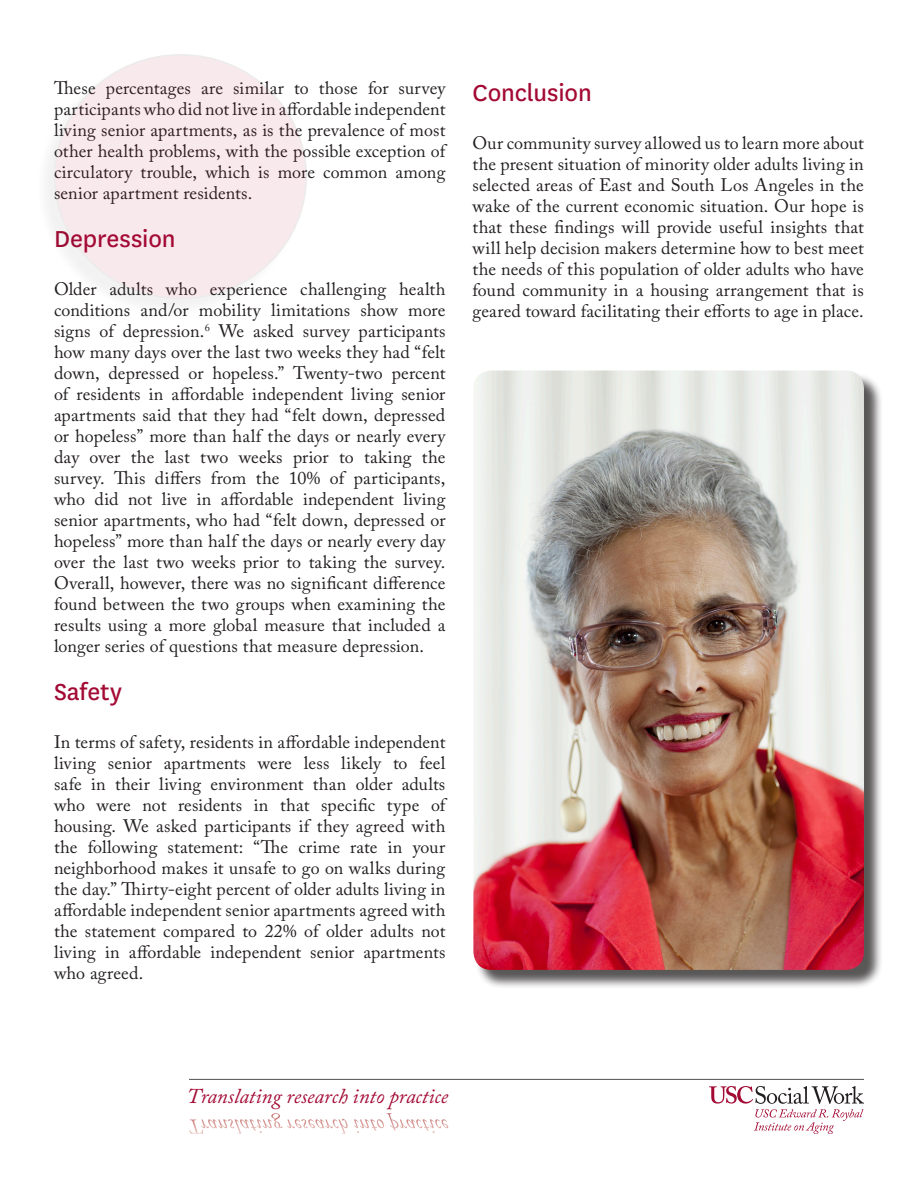
<style>
.page{position:relative;width:918px;height:1188px;background:#fff}
.page>*{position:absolute;margin:0;border:0;box-sizing:border-box;transform-origin:0 0}
.t1{font:27px "National";letter-spacing:-.005em;color:#a30a34}
.t2{font:italic 21px "Adobe Caslon Pro";color:#a30a34}
.t3{font:18px/21px "Adobe Caslon Pro";letter-spacing:.005em;color:#231f20;text-align:justify}
</style>
<div class="page">
<hr style="left:189px;top:1079px;width:675px;height:1px;background:#636366">
<div style="left:35px;top:56px;width:270px;height:262px;background:#231f20;opacity:.66"></div>
<div style="left:55px;top:55px;width:251px;height:243px;background:#f8e9ed;border-radius:50%"></div>
<svg style="left:271px;top:1113px;width:177px;height:21px"></svg>
<svg style="left:709px;top:1086px;width:155px;height:48px"></svg>
<div style="left:475px;top:372px;width:408px;height:617px;background:#231f20;opacity:.75"></div>
<img style="left:473px;top:370px;width:391px;height:600px">
<p class="t3" style="left:54px;top:78px;width:393px">These percentages are similar to those for survey participants who did not live in affordable independent living senior apartments, as is the prevalence of most other health problems, with the possible exception of circulatory trouble, which is more common among senior apartment residents.</p>
<h1 class="t1" style="left:54px;top:221px;width:123px">Depression</h1>
<p class="t3" style="left:54px;top:279px;width:393px">Older adults who experience challenging health conditions and/or mobility limitations show more signs of depression.<sup>6</sup> We asked survey participants how many days over the last two weeks they had “felt down, depressed or hopeless.” Twenty-two percent of residents in affordable independent living senior apartments said that they had “felt down, depressed or hopeless” more than half the days or nearly every day over the last two weeks prior to taking the survey. This differs from the 10% of participants, who did not live in affordable independent living senior apartments, who had “felt down, depressed or hopeless” more than half the days or nearly every day over the last two weeks prior to taking the survey.<br>Overall, however, there was no significant difference found between the two groups when examining the results using a more global measure that included a longer series of questions that measure depression.</p>
<h1 class="t1" style="left:54px;top:674px;width:69px">Safety</h1>
<p class="t3" style="left:54px;top:732px;width:393px">In terms of safety, residents in affordable independent living senior apartments were less likely to feel safe in their living environment than older adults who were not residents in that specific type of housing. We asked participants if they agreed with the following statement: “The crime rate in your neighborhood makes it unsafe to go on walks during the day.” Thirty-eight percent of older adults living in affordable independent senior apartments agreed with the statement compared to 22% of older adults not living in affordable independent senior apartments who agreed.</p>
<h1 class="t1" style="left:472px;top:75px;width:121px">Conclusion</h1>
<p class="t3" style="left:472px;top:132px;width:393px">Our community survey allowed us to learn more about the present situation of minority older adults living in selected areas of East and South Los Angeles in the wake of the current economic situation. Our hope is that these findings will provide useful insights that will help decision makers determine how to best meet the needs of this population of older adults who have found community in a housing arrangement that is geared toward facilitating their efforts to age in place.</p>
<p class="t2" style="left:187px;top:1083px;width:263px">Translating research into practice</p>
</div>
